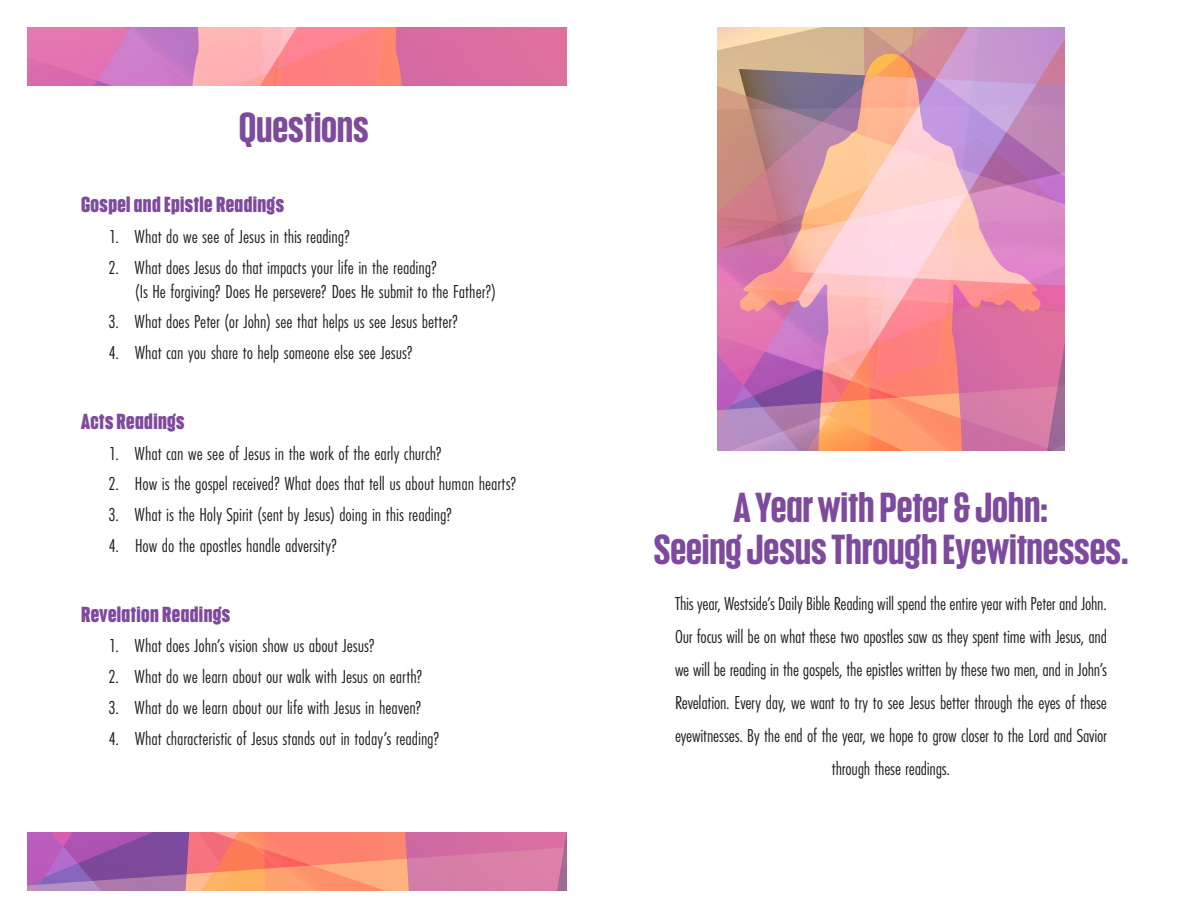
<style>
.page{position:relative;width:1188px;height:918px;background:#fff}
.page>*{position:absolute;margin:0;border:0;box-sizing:border-box;transform-origin:0 0}
.Days{font:700 40.5px/42px "Anguita Sans";color:#7e4a9d;text-align:center}
.Week{font:900 21px "Anguita Sans";letter-spacing:.02em;color:#7e4a9d}
.Days-2{font:19.5px/33px "Futura PT Cond";letter-spacing:-.005em;color:#231f20}
</style>
<div class="page">
<svg style="left:718px;top:27px;width:346px;height:424px;background:#cf8da6"></svg>
<svg style="left:740px;top:54px;width:301px;height:397px;background:#dd96a7"></svg>
<svg style="left:27px;top:833px;width:540px;height:58px;background:#d37891"></svg>
<svg style="left:27px;top:27px;width:540px;height:58px;background:#e57fa5"></svg>
<p class="Days" style="left:239px;top:107px;width:131px">Questions</p>
<p class="Week" style="left:81px;top:193px;width:204px">Gospel and Epistle Readings</p>
<p class="Days-2" style="left:109px;top:220px;width:242px">1. What do we see of Jesus in this reading?</p>
<p class="Days-2" style="left:135px;top:255px;width:363px;line-height:24px;text-indent:-26px">2. What does Jesus do that impacts your life in the reading?<br>(Is He forgiving? Does He persevere? Does He submit to the Father?)</p>
<p class="Days-2" style="left:109px;top:306px;width:351px">3. What does Peter (or John) see that helps us see Jesus better?</p>
<p class="Days-2" style="left:109px;top:336px;width:306px">4. What can you share to help someone else see Jesus?</p>
<p class="Week" style="left:81px;top:410px;width:105px">Acts Readings</p>
<p class="Days-2" style="left:109px;top:437px;width:334px">1. What can we see of Jesus in the work of the early church?</p>
<p class="Days-2" style="left:109px;top:468px;width:409px">2. How is the gospel received? What does that tell us about human hearts?</p>
<p class="Days-2" style="left:109px;top:498px;width:345px">3. What is the Holy Spirit (sent by Jesus) doing in this reading?</p>
<p class="Days-2" style="left:109px;top:529px;width:230px">4. How do the apostles handle adversity?</p>
<p class="Week" style="left:81px;top:603px;width:151px">Revelation Readings</p>
<p class="Days-2" style="left:109px;top:630px;width:267px">1. What does John’s vision show us about Jesus?</p>
<p class="Days-2" style="left:109px;top:660px;width:316px">2. What do we learn about our walk with Jesus on earth?</p>
<p class="Days-2" style="left:109px;top:691px;width:315px">3. What do we learn about our life with Jesus in heaven?</p>
<p class="Days-2" style="left:109px;top:722px;width:332px">4. What characteristic of Jesus stands out in today’s reading?</p>
<p class="Days" style="left:654px;top:486px;width:476px">A Year with Peter &amp; John:<br>Seeing Jesus Through Eyewitnesses.</p>
<p class="Days-2" style="left:675px;top:587px;width:434px;text-align:center">This year, Westside’s Daily Bible Reading will spend the entire year with Peter and John.<br>Our focus will be on what these two apostles saw as they spent time with Jesus, and we will be reading in the gospels, the epistles written by these two men, and in John’s Revelation. Every day, we want to try to see Jesus better through the eyes of these eyewitnesses. By the end of the year, we hope to grow closer to the Lord and Savior through these readings.</p>
</div>
